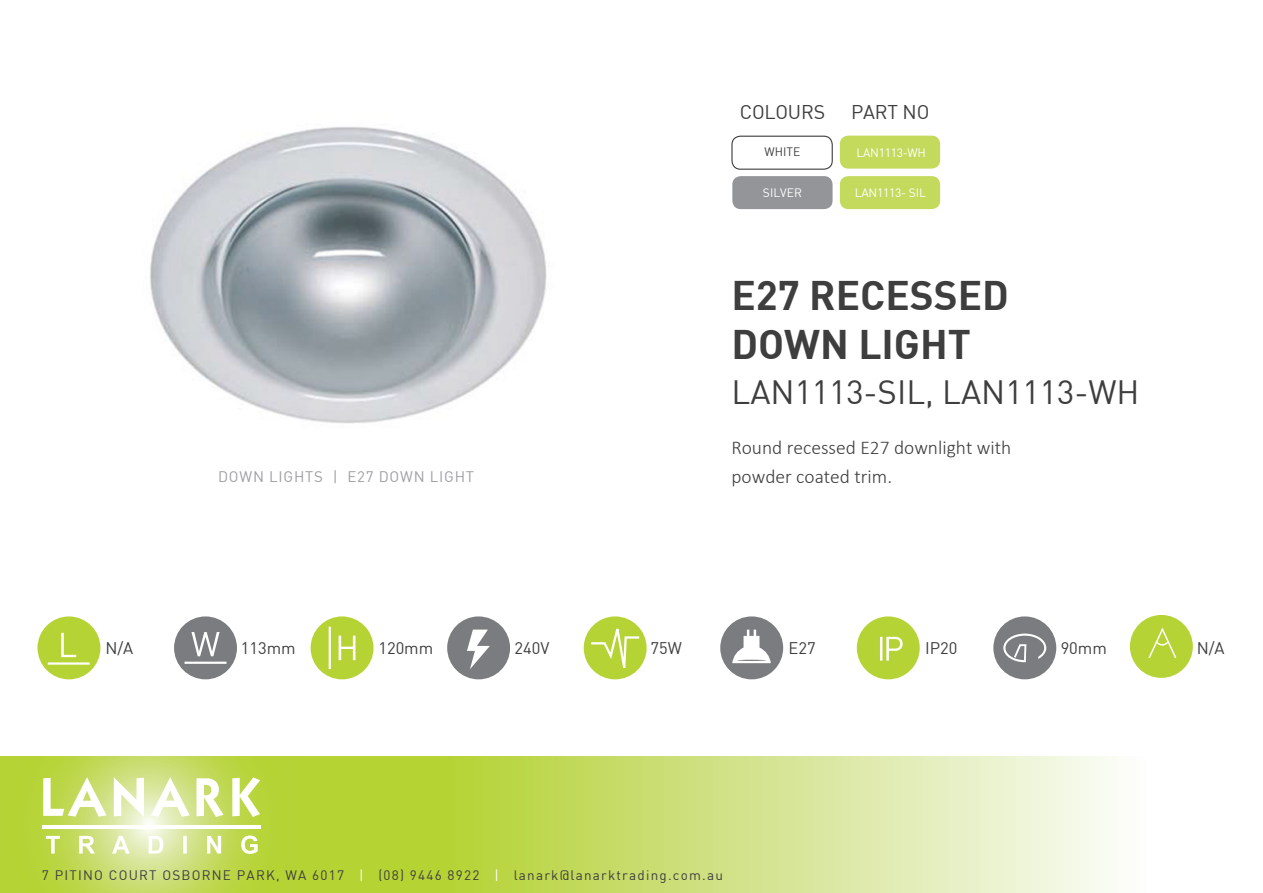
<style>
.page{position:relative;width:1263px;height:893px;background:#fff}
.page>*{position:absolute;margin:0;border:0;box-sizing:border-box;transform-origin:0 0}
.t1{font:700 40.5px/49.5px "DI Nbek";color:#3e3e3f}
.t2{font:33px "DIN Bek";color:#3e3e3f}
.t3{font:300 19.5px "Calibri";color:#3e3e3f}
.t4{font:19.5px "DIN Bek";letter-spacing:-.01em;color:#3e3e3f}
.t5{font:16.5px "DIN Bek";color:#3e3e3f}
.t6{font:15px "DIN Bek";letter-spacing:.05em;color:#9d9fa2}
.t7{font:13.5px "DIN Bek";letter-spacing:.09em;color:#3e3e3f}
.t8{font:12px "DIN Bek";letter-spacing:-.02em;color:#fff}
.t9{font:12px "DIN Bek";color:#3e3e3f}
.s1{color:#fff}
</style>
<div class="page">
<svg style="left:297px;top:757px;width:820px;height:136px;background:#d0e283"></svg>
<svg style="left:0;top:757px;width:297px;height:136px;background:#c0d855"></svg>
<svg style="left:43px;top:777px;width:64px;height:40px"></svg>
<svg style="left:114px;top:777px;width:30px;height:40px"></svg>
<svg style="left:151px;top:777px;width:39px;height:40px"></svg>
<svg style="left:196px;top:778px;width:28px;height:39px"></svg>
<svg style="left:232px;top:777px;width:28px;height:40px"></svg>
<hr style="left:42px;top:825px;width:219px;height:4px;background:#fff">
<svg style="left:46px;top:835px;width:212px;height:19px"></svg>
<div style="left:174px;top:616px;width:63px;height:63px;background:#7a7c7f;border-radius:50%"></div>
<hr style="left:185px;top:662px;width:41px;height:2px;background:#fff">
<svg style="left:191px;top:632px;width:29px;height:24px"></svg>
<div style="left:720px;top:616px;width:63px;height:63px;background:#7a7c7f;border-radius:50%"></div>
<svg style="left:732px;top:630px;width:39px;height:33px"></svg>
<div style="left:584px;top:616px;width:63px;height:63px;background:#b5d334;border-radius:50%"></div>
<svg style="left:589px;top:618px;width:52px;height:62px"></svg>
<div style="left:311px;top:616px;width:62px;height:63px;background:#b5d334;border-radius:50%"></div>
<hr style="left:329px;top:627px;width:2px;height:42px;background:#fff">
<svg style="left:339px;top:636px;width:16px;height:24px"></svg>
<div style="left:857px;top:616px;width:63px;height:63px;background:#b5d334;border-radius:50%"></div>
<svg style="left:880px;top:637px;width:22px;height:24px"></svg>
<div style="left:447px;top:616px;width:63px;height:63px;background:#7a7c7f;border-radius:50%"></div>
<svg style="left:467px;top:630px;width:23px;height:39px"></svg>
<div style="left:993px;top:616px;width:63px;height:63px;background:#7a7c7f;border-radius:50%"></div>
<svg style="left:1003px;top:634px;width:43px;height:28px"></svg>
<div style="left:38px;top:616px;width:62px;height:63px;background:#b5d334;border-radius:50%"></div>
<hr style="left:48px;top:662px;width:42px;height:3px;background:#fff">
<svg style="left:61px;top:633px;width:15px;height:24px"></svg>
<div style="left:1130px;top:615px;width:63px;height:63px;background:#b5d334;border-radius:50%"></div>
<svg style="left:1148px;top:627px;width:29px;height:32px"></svg>
<img style="left:149px;top:127px;width:398px;height:297px">
<div style="left:731px;top:136px;width:102px;height:34px;border:1px solid #3e3e3f;border-radius:9px"></div>
<div style="left:732px;top:176px;width:100px;height:33px;background:#939598;border-radius:9px"></div>
<div style="left:840px;top:136px;width:100px;height:33px;background:#c3da5d;border-radius:9px"></div>
<div style="left:840px;top:176px;width:100px;height:33px;background:#c3da5d;border-radius:9px"></div>
<p class="t4" style="left:740px;top:100px;width:87px">COLOURS</p>
<p class="t9" style="left:764px;top:144px;width:37px">WHITE</p>
<p class="t8" style="left:763px;top:185px;width:40px">SILVER</p>
<p class="t4" style="left:851px;top:100px;width:80px">PART NO</p>
<p class="t8" style="left:856px;top:145px;width:71px">LAN1113-WH</p>
<p class="t8" style="left:855px;top:185px;width:73px">LAN1113- SIL</p>
<p class="t1" style="left:731px;top:269px;width:279px">E27 RECESSED<br>DOWN LIGHT</p>
<p class="t2" style="left:731px;top:372px;width:410px">LAN1113-SIL, LAN1113-WH</p>
<p class="t3" style="left:731px;top:435px;width:281px">Round recessed E27 downlight with</p>
<p class="t6" style="left:218px;top:467px;width:258px">DOWN LIGHTS | E27 DOWN LIGHT</p>
<p class="t3" style="left:731px;top:464px;width:162px">powder coated trim.</p>
<p class="t5" style="left:105px;top:637px;width:30px">N/A</p>
<p class="t5" style="left:241px;top:637px;width:56px">113mm</p>
<p class="t5" style="left:378px;top:637px;width:56px">120mm</p>
<p class="t5" style="left:515px;top:637px;width:36px">240V</p>
<p class="t5" style="left:650px;top:637px;width:33px">75W</p>
<p class="t5" style="left:789px;top:637px;width:29px">E27</p>
<p class="t5" style="left:925px;top:637px;width:34px">IP20</p>
<p class="t5" style="left:1061px;top:637px;width:48px">90mm</p>
<p class="t5" style="left:1197px;top:637px;width:30px">N/A</p>
<p class="t7" style="left:42px;top:866px;width:682px">7 PITINO COURT OSBORNE PARK, WA 6017 <span class="s1">|</span> (08) 9446 8922 <span class="s1">|</span> lanark@lanarktrading.com.au</p>
</div>
